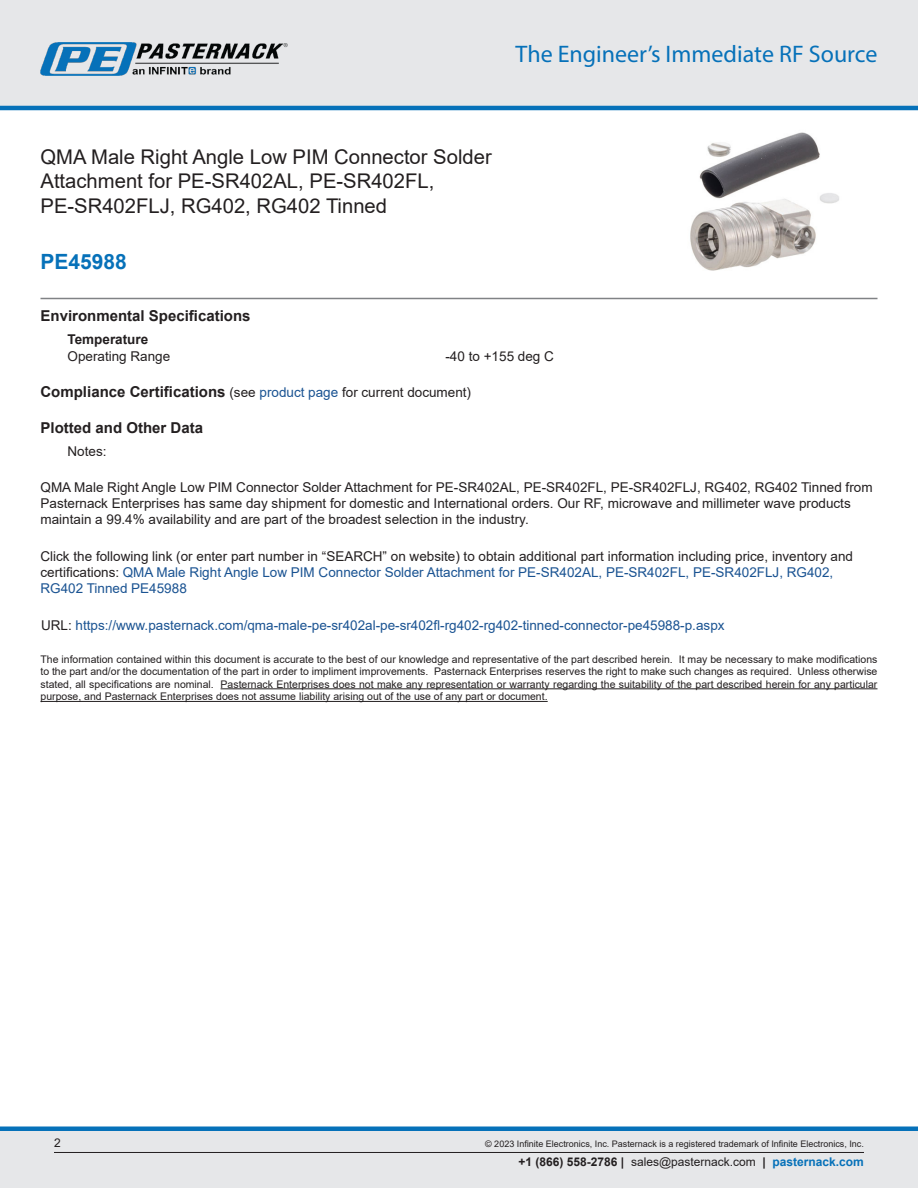
<style>
.page{position:relative;width:918px;height:1188px;background:#fff}
.page>*{position:absolute;margin:0;border:0;box-sizing:border-box;transform-origin:0 0}
.t1{font:24px "Myriad Pro";color:#0671b9}
.Branded_Part_No{font:700 21px "Arial";color:#0671b9}
.Web_Description_Para{font:20.25px/24.3px "Arial";color:#231f20}
.Head1_for_Compliance{font:700 15px "Arial";color:#231f20}
.Head1{font:700 15px "Arial";color:#231f20}
.Web_Description_Para-2{font:13.5px/16.2px "Arial";color:#231f20}
.Web_Description_Para-3{font:13.5px "Arial";color:#1a5392}
.Specs_Para{font:13.5px "Arial";color:#231f20}
.Head2_after_Head1{font:700 13.5px "Arial";color:#231f20}
.Specs_Notes_Para{font:13.5px "Arial";color:#231f20}
.t2{font:12px "Arial";color:#231f20}
.t3{font:10.5px/12.6px "Arial";color:#231f20;text-align:justify}
.Copyright_disclaimer{font:9px "Arial";color:#231f20}
.s1{font-weight:400;font-size:13.5px}
.s2{font-weight:400;font-size:13.5px;color:#1a5392}
.s3{color:#1a5392}
.s4{color:#231f20}
.s5{font-weight:700}
.s6{font-weight:700;color:#0671b9}
</style>
<div class="page">
<div style="left:0;top:0;width:918px;height:108px;background:#e6e7e9"></div>
<hr style="left:0;top:106px;width:918px;height:4px;background:#0671b9">
<img style="left:40px;top:42px;width:248px;height:34px">
<div style="left:0;top:1131px;width:918px;height:57px;background:#e6e7e9"></div>
<div style="left:0;top:1126px;width:918px;height:5px;background:#0671b9"></div>
<hr style="left:54px;top:1152px;width:810px;height:1px;background:#231f20">
<hr style="left:40px;top:298px;width:838px;height:1px;background:#808285">
<img style="left:690px;top:132px;width:149px;height:139px">
<hr style="left:221px;top:688px;width:657px;height:1px;background:#231f20">
<hr style="left:40px;top:701px;width:508px;height:1px;background:#231f20">
<h1 class="t1" style="left:516px;top:39px;width:363px">The Engineer’s Immediate RF Source</h1>
<h1 class="Web_Description_Para" style="left:40px;top:145px;width:453px">QMA Male Right Angle Low PIM Connector Solder<br>Attachment for PE-SR402AL, PE-SR402FL,<br>PE-SR402FLJ, RG402, RG402 Tinned</h1>
<p class="Branded_Part_No" style="left:40px;top:247px;width:88px">PE45988</p>
<p class="Head1" style="left:40px;top:306px;width:212px">Environmental Specifications</p>
<p class="Head2_after_Head1" style="left:68px;top:330px;width:82px">Temperature</p>
<p class="Specs_Para" style="left:68px;top:347px;width:104px">Operating Range</p>
<p class="Specs_Para" style="left:446px;top:347px;width:110px">-40 to +155 deg C</p>
<p class="Head1_for_Compliance" style="left:40px;top:381px;width:432px">Compliance Certifications <span class="s1">(see</span> <span class="s2">product page</span> <span class="s1">for current document)</span></p>
<p class="Head1_for_Compliance" style="left:40px;top:417px;width:164px">Plotted and Other Data</p>
<p class="Specs_Notes_Para" style="left:68px;top:441px;width:41px">Notes:</p>
<h1 class="Web_Description_Para-2" style="left:40px;top:479px;width:834px">QMA Male Right Angle Low PIM Connector Solder Attachment for PE-SR402AL, PE-SR402FL, PE-SR402FLJ, RG402, RG402 Tinned from<br>Pasternack Enterprises has same day shipment for domestic and International orders. Our RF, microwave and millimeter wave products maintain a 99.4% availability and are part of the broadest selection in the industry.</h1>
<h1 class="Web_Description_Para-2" style="left:40px;top:548px;width:814px">Click the following link (or enter part number in “SEARCH” on website) to obtain additional part information including price, inventory and certifications: <span class="s3">QMA Male Right Angle Low PIM Connector Solder Attachment for PE-SR402AL, PE-SR402FL, PE-SR402FLJ, RG402,<br>RG402 Tinned PE45988</span></h1>
<h1 class="Web_Description_Para-3" style="left:41px;top:616px;width:685px"><span class="s4">URL:</span> https://www.pasternack.com/qma-male-pe-sr402al-pe-sr402fl-rg402-rg402-tinned-connector-pe45988-p.aspx</h1>
<p class="t3" style="left:40px;top:652px;width:838px">The information contained within this document is accurate to the best of our knowledge and representative of the part described herein. It may be necessary to make modifications to the part and/or the documentation of the part in order to impliment improvements. Pasternack Enterprises reserves the right to make such changes as required. Unless otherwise stated, all specifications are nominal. Pasternack Enterprises does not make any representation or warranty regarding the suitability of the part described herein for any particular purpose, and Pasternack Enterprises does not assume liability arising out of the use of any part or document.</p>
<p class="t2" style="left:54px;top:1135px;width:8px">2</p>
<p class="Copyright_disclaimer" style="left:485px;top:1138px;width:380px">© 2023 Infinite Electronics, Inc. Pasternack is a registered trademark of Infinite Electronics, Inc.</p>
<p class="t2" style="left:519px;top:1153px;width:347px"><span class="s5">+1 (866) 558-2786 |</span> sales@pasternack.com <span class="s5">|</span> <span class="s6">pasternack.com</span></p>
</div>
